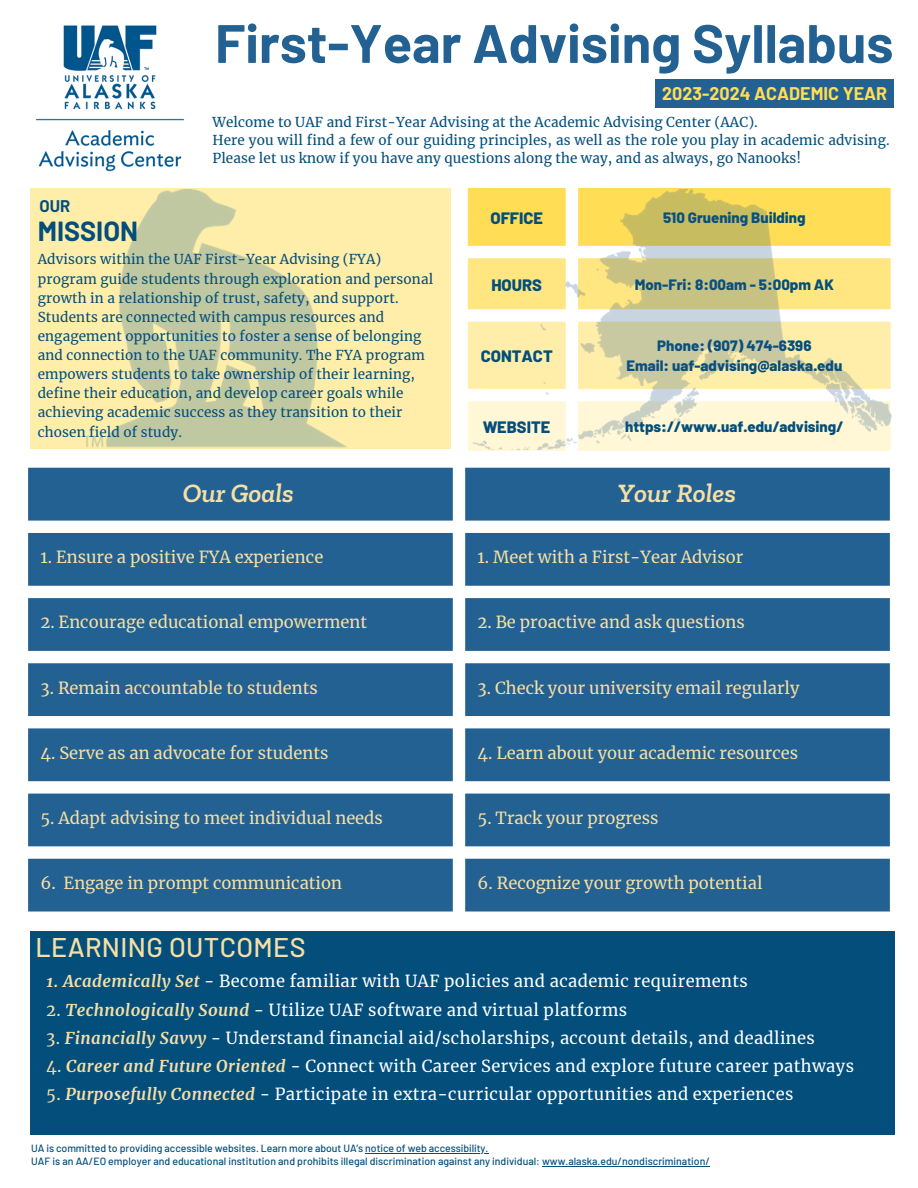
<style>
.page{position:relative;width:918px;height:1188px;background:#fff}
.page>*{position:absolute;margin:0;border:0;box-sizing:border-box;transform-origin:0 0}
.t1{font:700 54px "Barlow";color:#236192}
.t2{font:italic 600 27px "Zilla Slab";color:#f6dfa4}
.t3{font:500 27px "Barlow";letter-spacing:.015em;color:#f6dfa4}
.t4{font:700 27px "Barlow";color:#034e7b}
.t5{font:700 17.85px "Barlow";color:#ffde55}
.t6{font:16.5px "Merriweather";letter-spacing:.02em;color:#fff}
.t7{font:16.5px "Merriweather";color:#f6dfa4}
.t8{font:800 16.5px "Barlow";color:#034e7b}
.t9{font:700 16.5px "Barlow";color:#034e7b}
.t10{font:800 15px "Barlow";color:#034e7b}
.t11{font:13.5px/19.2px "Merriweather";letter-spacing:.01em;color:#034e7b}
.t12{font:500 10.5px "Barlow";color:#034e7b}
.s1{font-weight:700;font-style:italic;color:#f6dfa4}
.s2{color:#f6dfa4}
</style>
<div class="page">
<div style="left:30px;top:931px;width:865px;height:204px;background:#034e7b"></div>
<div style="left:30px;top:188px;width:421px;height:261px;background:#fea"></div>
<svg style="left:28px;top:468px;width:862px;height:444px;fill:#236192"></svg>
<svg style="left:468px;top:188px;width:423px;height:58px"></svg>
<svg style="left:468px;top:401px;width:423px;height:50px"></svg>
<img style="left:471px;top:189px;width:420px;height:260px">
<img style="left:83px;top:189px;width:264px;height:259px">
<img style="left:36px;top:25px;width:148px;height:147px">
<hr style="left:365px;top:1153px;width:123px;height:1px;background:#034e7b">
<div style="left:655px;top:79px;width:239px;height:29px;background:#236192"></div>
<hr style="left:542px;top:1166px;width:168px;height:1px;background:#034e7b">
<p class="t1" style="left:215px;top:9px;width:680px">First-Year Advising Syllabus</p>
<p class="t5" style="left:662px;top:82px;width:226px">2023-2024 ACADEMIC YEAR</p>
<p class="t9" style="left:40px;top:196px;width:32px">OUR</p>
<p class="t4" style="left:38px;top:214px;width:102px">MISSION</p>
<p class="t11" style="left:212px;top:113px;width:547px">Welcome to UAF and First-Year Advising at the Academic Advising Center (AAC).</p>
<p class="t11" style="left:212px;top:132px;width:679px;line-height:18px">Here you will find a few of our guiding principles, as well as the role you play in academic advising.<br>Please let us know if you have any questions along the way, and as always, go Nanooks!</p>
<p class="t8" style="left:491px;top:207px;width:54px">OFFICE</p>
<p class="t10" style="left:663px;top:208px;width:144px">510 Gruening Building</p>
<p class="t11" style="left:38px;top:250px;width:397px">Advisors within the UAF First-Year Advising (FYA) program guide students through exploration and personal growth in a relationship of trust, safety, and support.<br>Students are connected with campus resources and engagement opportunities to foster a sense of belonging and connection to the UAF community. The FYA program empowers students to take ownership of their learning, define their education, and develop career goals while achieving academic success as they transition to their chosen field of study.</p>
<p class="t8" style="left:491px;top:274px;width:52px">HOURS</p>
<p class="t10" style="left:635px;top:275px;width:200px">Mon-Fri: 8:00am - 5:00pm AK</p>
<p class="t8" style="left:481px;top:346px;width:73px">CONTACT</p>
<p class="t10" style="left:657px;top:336px;width:156px">Phone: (907) 474-6396</p>
<p class="t10" style="left:626px;top:356px;width:217px">Email: uaf-advising@alaska.edu</p>
<p class="t8" style="left:483px;top:416px;width:69px">WEBSITE</p>
<p class="t10" style="left:625px;top:417px;width:220px">https://www.uaf.edu/advising/</p>
<p class="t2" style="left:183px;top:476px;width:113px">Our Goals</p>
<p class="t2" style="left:618px;top:476px;width:120px">Your Roles</p>
<p class="t7" style="left:40px;top:547px;width:284px">1. Ensure a positive FYA experience</p>
<p class="t7" style="left:478px;top:547px;width:267px">1. Meet with a First-Year Advisor</p>
<p class="t7" style="left:40px;top:612px;width:328px">2. Encourage educational empowerment</p>
<p class="t7" style="left:478px;top:612px;width:269px">2. Be proactive and ask questions</p>
<p class="t7" style="left:40px;top:677px;width:279px">3. Remain accountable to students</p>
<p class="t7" style="left:478px;top:677px;width:324px">3. Check your university email regularly</p>
<p class="t7" style="left:40px;top:743px;width:289px">4. Serve as an advocate for students</p>
<p class="t7" style="left:478px;top:743px;width:322px">4. Learn about your academic resources</p>
<p class="t7" style="left:40px;top:808px;width:344px">5. Adapt advising to meet individual needs</p>
<p class="t7" style="left:478px;top:808px;width:182px">5. Track your progress</p>
<p class="t7" style="left:40px;top:873px;width:303px">6. Engage in prompt communication</p>
<p class="t7" style="left:478px;top:873px;width:286px">6. Recognize your growth potential</p>
<p class="t3" style="left:35px;top:930px;width:272px">LEARNING OUTCOMES</p>
<p class="t6" style="left:46px;top:971px;width:703px"><span class="s1">1. Academically Set</span> - Become familiar with UAF policies and academic requirements</p>
<p class="t6" style="left:46px;top:999px;width:583px"><span class="s2">2.</span> <span class="s1">Technologically Sound</span> - Utilize UAF software and virtual platforms</p>
<p class="t6" style="left:46px;top:1027px;width:770px"><span class="s2">3.</span> <span class="s1">Financially Savvy</span> - Understand financial aid/scholarships, account details, and deadlines</p>
<p class="t6" style="left:46px;top:1056px;width:809px"><span class="s2">4.</span> <span class="s1">Career and Future Oriented</span> - Connect with Career Services and explore future career pathways</p>
<p class="t6" style="left:46px;top:1084px;width:749px"><span class="s2">5.</span> <span class="s1">Purposefully Connected</span> - Participate in extra-curricular opportunities and experiences</p>
<p class="t12" style="left:31px;top:1142px;width:459px">UA is committed to providing accessible websites. Learn more about UA’s notice of web accessibility.</p>
<p class="t12" style="left:31px;top:1155px;width:680px">UAF is an AA/EO employer and educational institution and prohibits illegal discrimination against any individual: www.alaska.edu/nondiscrimination/</p>
</div>
